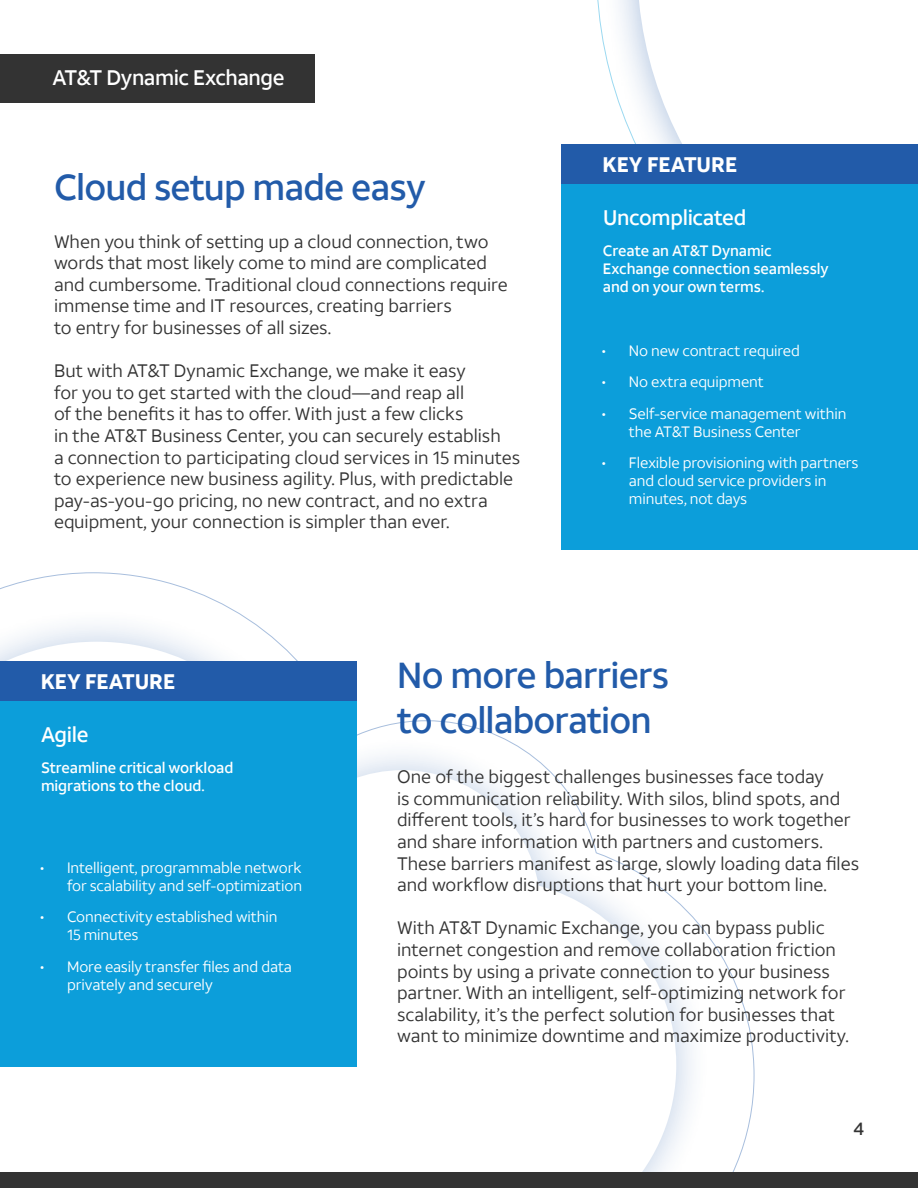
<style>
.page{position:relative;width:918px;height:1188px;background:#fff}
.page>*{position:absolute;margin:0;border:0;box-sizing:border-box;transform-origin:0 0}
.t1{font:500 36px/45px "ATT Aleck Sans";letter-spacing:-.025em;color:#225ba9}
.t2{font:500 21px "ATT Aleck Sans";letter-spacing:-.02em;color:#fff}
.t3{font:700 21px "ATT Aleck Sans";letter-spacing:-.005em;color:#fff}
.t4{font:18px/21.6px "ATT Aleck Sans";color:#333}
.t5{font:500 18px "ATT Aleck Sans";color:#333}
.t6{font:15px/18px "ATT Aleck Sans";letter-spacing:-.005em;color:#fff}
.t7{font:500 15px/18px "ATT Aleck Sans";letter-spacing:-.005em;color:#fff}
</style>
<div class="page">
<div style="left:0;top:607px;width:711px;height:581px;background:#225ba9;opacity:.75"></div>
<svg style="left:0;top:642px;width:676px;height:530px"></svg>
<div style="left:0;top:661px;width:356px;height:406px;background:#0c9eda"></div>
<div style="left:0;top:661px;width:356px;height:40px;background:#225ba9"></div>
<svg style="left:597px;top:0;width:85px;height:144px"></svg>
<div style="left:0;top:54px;width:315px;height:49px;background:#333"></div>
<div style="left:562px;top:144px;width:356px;height:406px;background:#0c9eda"></div>
<div style="left:562px;top:144px;width:356px;height:40px;background:#225ba9"></div>
<div style="left:0;top:1172px;width:918px;height:16px;background:#333"></div>
<p class="t2" style="left:53px;top:64px;width:234px">AT&amp;T Dynamic Exchange</p>
<h1 class="t1" style="left:54px;top:165px;width:373px">Cloud setup made easy</h1>
<p class="t4" style="left:54px;top:230px;width:455px">When you think of setting up a cloud connection, two words that most likely come to mind are complicated and cumbersome. Traditional cloud connections require immense time and IT resources, creating barriers<br>to entry for businesses of all sizes.</p>
<p class="t4" style="left:54px;top:360px;width:468px">But with AT&amp;T Dynamic Exchange, we make it easy<br>for you to get started with the cloud—and reap all<br>of the benefits it has to offer. With just a few clicks<br>in the AT&amp;T Business Center, you can securely establish<br>a connection to participating cloud services in 15 minutes to experience new business agility. Plus, with predictable pay-as-you-go pricing, no new contract, and no extra equipment, your connection is simpler than ever.</p>
<p class="t3" style="left:603px;top:151px;width:136px">KEY FEATURE</p>
<p class="t2" style="left:603px;top:205px;width:145px">Uncomplicated</p>
<p class="t7" style="left:603px;top:242px;width:227px">Create an AT&amp;T Dynamic<br>Exchange connection seamlessly and on your own terms.</p>
<p class="t6" style="left:602px;top:341px;width:200px">• No new contract required</p>
<p class="t6" style="left:602px;top:373px;width:163px">• No extra equipment</p>
<p class="t6" style="left:629px;top:404px;width:219px;text-indent:-27px">• Self-service management within the AT&amp;T Business Center</p>
<p class="t6" style="left:629px;top:454px;width:231px;text-indent:-27px">• Flexible provisioning with partners and cloud service providers in minutes, not days</p>
<p class="t3" style="left:41px;top:668px;width:136px">KEY FEATURE</p>
<p class="t2" style="left:41px;top:722px;width:49px">Agile</p>
<p class="t7" style="left:41px;top:759px;width:194px">Streamline critical workload migrations to the cloud.</p>
<p class="t6" style="left:40px;top:858px;width:264px;text-align:right">• Intelligent, programmable network for scalability and self-optimization</p>
<p class="t6" style="left:67px;top:908px;width:212px;text-indent:-27px">• Connectivity established within<br>15 minutes</p>
<p class="t6" style="left:67px;top:957px;width:227px;text-indent:-27px">• More easily transfer files and data privately and securely</p>
<h1 class="t1" style="left:397px;top:653px;width:274px">No more barriers to collaboration</h1>
<p class="t4" style="left:397px;top:766px;width:463px">One of the biggest challenges businesses face today<br>is communication reliability. With silos, blind spots, and different tools, it’s hard for businesses to work together and share information with partners and customers.<br>These barriers manifest as large, slowly loading data files and workflow disruptions that hurt your bottom line.</p>
<p class="t4" style="left:397px;top:917px;width:453px">With AT&amp;T Dynamic Exchange, you can bypass public internet congestion and remove collaboration friction points by using a private connection to your business partner. With an intelligent, self-optimizing network for scalability, it’s the perfect solution for businesses that want to minimize downtime and maximize productivity.</p>
<p class="t5" style="left:853px;top:1117px;width:12px">4</p>
</div>
